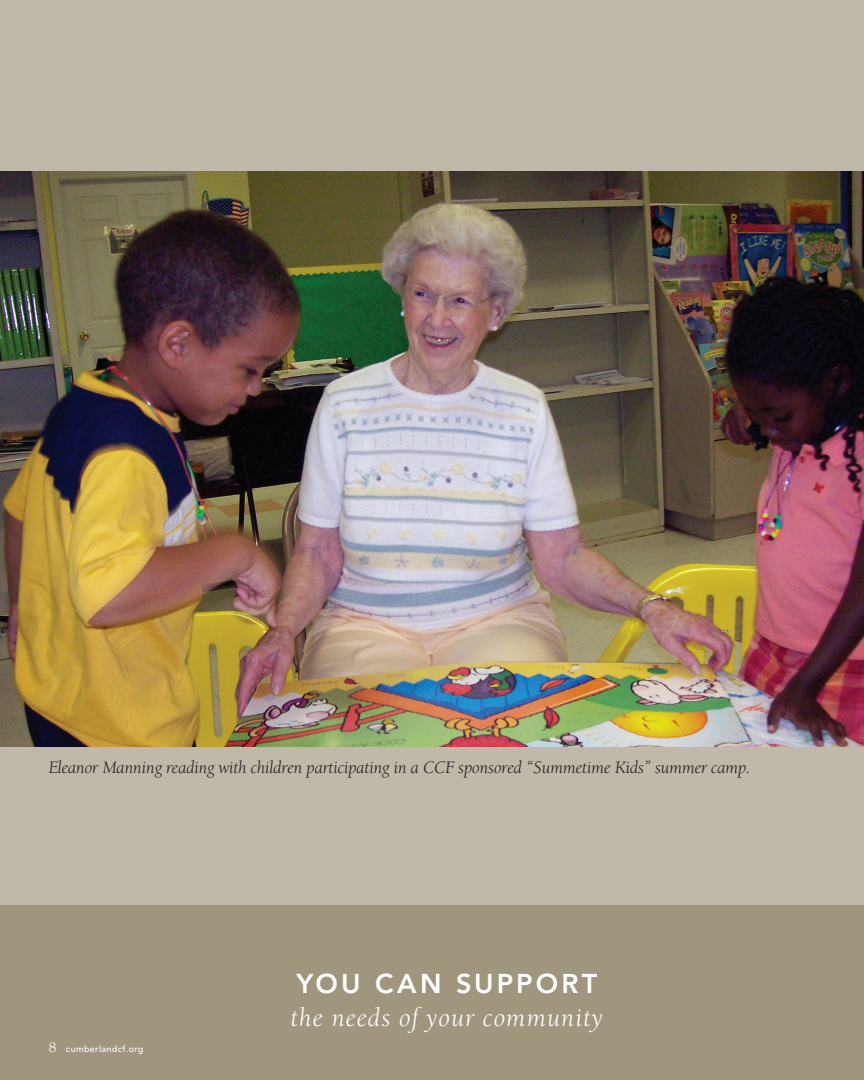
<style>
.page{position:relative;width:864px;height:1080px;background:#c0b9a9}
.page>*{position:absolute;margin:0;border:0;box-sizing:border-box;transform-origin:0 0}
.t1{font:italic 27px "Berkeley Oldstyle IT Cby BT";letter-spacing:.05em;color:#fff}
.t2{font:800 27px "Avenir";letter-spacing:.115em;color:#fff}
.t3{font:italic 18px "Berkeley Oldstyle IT Cby BT";color:#231f20}
.t4{font:500 9px "Avenir";letter-spacing:.04em;color:#fff}
.s1{font-family:"Berkeley Oldstyle IT Cby BT";font-weight:400;font-size:15px}
</style>
<div class="page">
<div style="left:0;top:905px;width:864px;height:175px;background:#a0967e"></div>
<img style="left:0;top:171px;width:864px;height:576px">
<p class="t3" style="left:49px;top:757px;width:704px">Eleanor Manning reading with children participating in a CCF sponsored “Summetime Kids” summer camp.</p>
<p class="t4" style="left:49px;top:1043px;width:96px"><span class="s1">8</span> cumberlandcf.org</p>
<h1 class="t2" style="left:297px;top:968px;width:302px">YOU CAN SUPPORT</h1>
<h1 class="t1" style="left:291px;top:1001px;width:313px">the needs of your community</h1>
</div>
